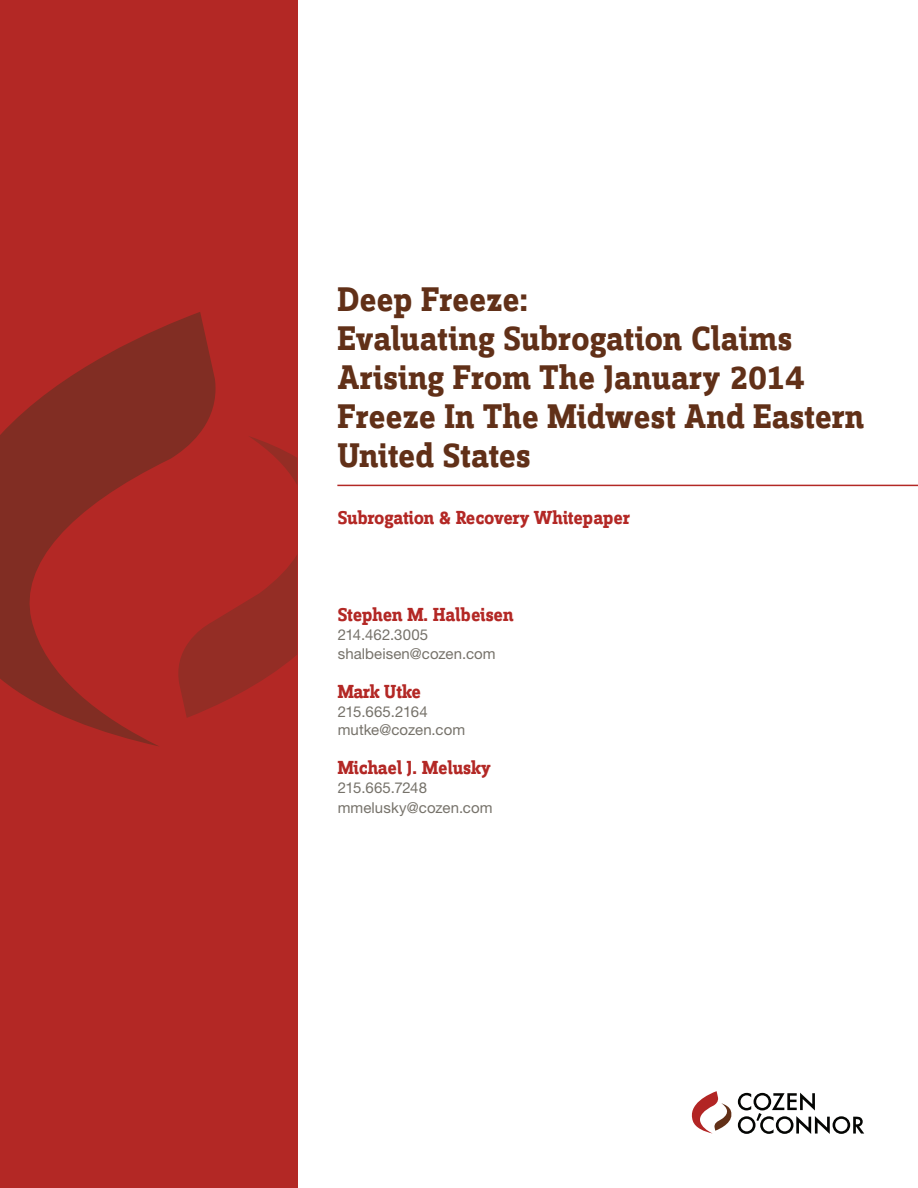
<style>
.page{position:relative;width:918px;height:1188px;background:#fff}
.page>*{position:absolute;margin:0;border:0;box-sizing:border-box;transform-origin:0 0}
.t1{font:700 35.25px/39px "Zine Slab Display Offc";color:#613018}
.t2{font:700 19.5px "Zine Slab Display Offc";letter-spacing:-.01em;color:#b32825}
.t3{font:15px/18.8px "Helvetica Neue LT Std";letter-spacing:.005em;color:#76726a}
</style>
<div class="page">
<div style="left:0;top:0;width:297px;height:1188px;background:#b32825"></div>
<svg style="left:249px;top:436px;width:48px;height:48px"></svg>
<svg style="left:216px;top:555px;width:81px;height:150px"></svg>
<svg style="left:0;top:312px;width:216px;height:435px"></svg>
<svg style="left:692px;top:1091px;width:172px;height:43px"></svg>
<hr style="left:337px;top:485px;width:581px;height:1px;background:#b32825">
<p class="t1" style="left:338px;top:282px;width:528px">Deep Freeze:<br>Evaluating Subrogation Claims<br>Arising From The January 2014<br>Freeze In The Midwest And Eastern<br>United States</p>
<p class="t2" style="left:338px;top:508px;width:294px">Subrogation &amp; Recovery Whitepaper</p>
<p class="t2" style="left:338px;top:605px;width:177px">Stephen M. Halbeisen</p>
<p class="t3" style="left:338px;top:625px;width:159px">214.462.3005 shalbeisen@cozen.com</p>
<p class="t2" style="left:338px;top:682px;width:85px">Mark Utke</p>
<p class="t3" style="left:338px;top:702px;width:129px">215.665.2164 mutke@cozen.com</p>
<p class="t2" style="left:338px;top:758px;width:154px">Michael J. Melusky</p>
<p class="t3" style="left:338px;top:778px;width:156px;line-height:19.5px">215.665.7248 mmelusky@cozen.com</p>
</div>
